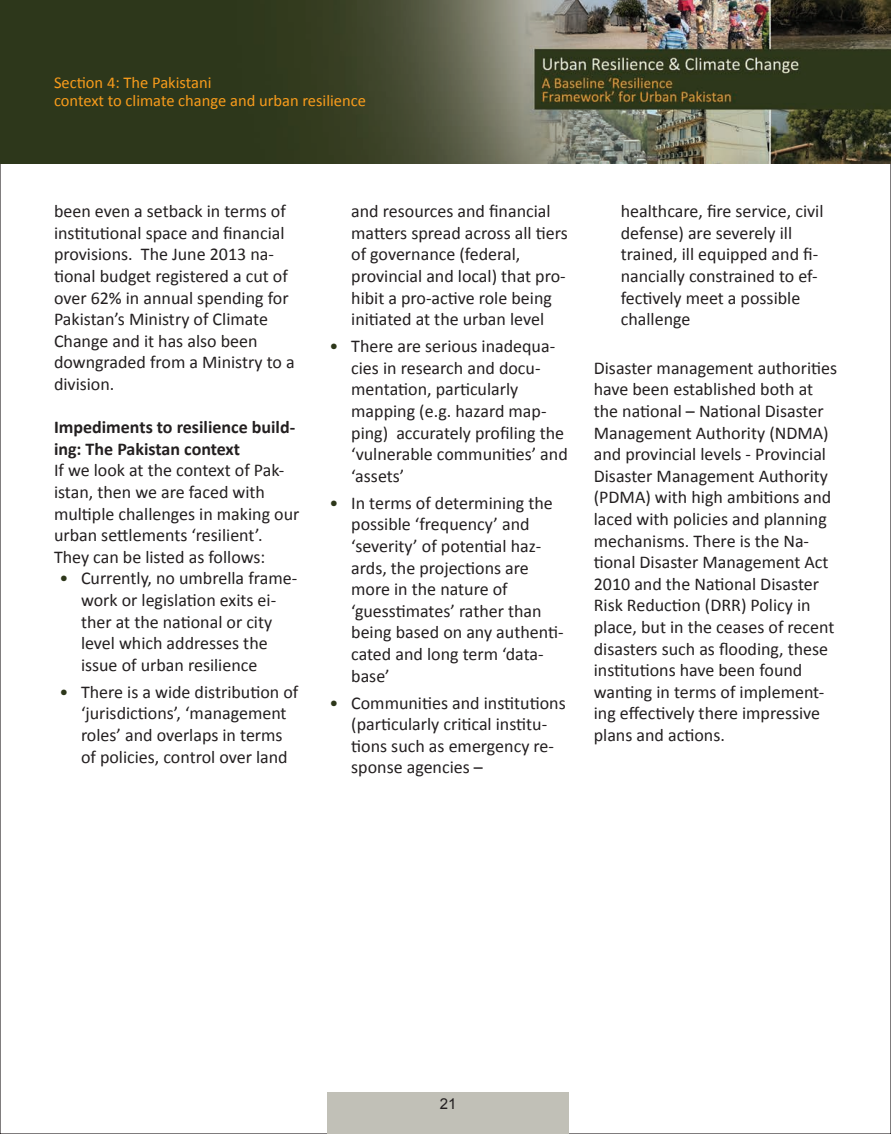
<style>
.page{position:relative;width:891px;height:1134px;background:#fff}
.page>*{position:absolute;margin:0;border:0;box-sizing:border-box;transform-origin:0 0}
.t1{font:18px/21.6px "Calibri";color:#231f20}
.t2{font:700 18px/21.6px "Calibri";color:#231f20}
.t3{font:16.5px/18px "Calibri";color:#f89c1c}
.t4{font:15px "Arial";color:#231f20}
.s1{color:#2d371a}
</style>
<div class="page">
<img style="left:0;top:0;width:891px;height:163px">
<div style="left:327px;top:1092px;width:242px;height:42px;background:#c1c0b7"></div>
<p class="t3" style="left:54px;top:75px;width:314px">Section 4: The Pakistani<br>context to climate change and urban resilience</p>
<p class="t1" style="left:54px;top:202px;width:242px">been even a setback in terms of institutional space and financial provisions. The June 2013 na&shy;tional budget registered a cut of over 62% in annual spending for<br>Pakistan’s Ministry of Climate<br>Change and it has also been downgraded from a Ministry to a division.</p>
<p class="t2" style="left:54px;top:418px;width:243px">Impediments to resilience build&shy;ing: the Pakistan context</p>
<p class="t1" style="left:54px;top:461px;width:247px">If we look at the context of Pak&shy;istan, then we are faced with multiple challenges in making our urban settlements ‘resilient’.<br>They can be listed as follows:</p>
<p class="t1" style="left:81px;top:569px;width:218px;text-indent:-22px"><span class="s1">•</span> Currently, no umbrella frame&shy;work or legislation exits ei&shy;ther at the national or city level which addresses the issue of urban resilience</p>
<p class="t1" style="left:81px;top:682px;width:219px;text-indent:-22px"><span class="s1">•</span> There is a wide distribution of ‘jurisdictions’, ‘management roles’ and overlaps in terms of policies, control over land</p>
<p class="t1" style="left:351px;top:202px;width:218px">and resources and financial matters spread across all tiers of governance (federal, provincial and local) that pro&shy;hibit a pro-active role being initiated at the urban level</p>
<p class="t1" style="left:351px;top:337px;width:218px;text-indent:-22px"><span class="s1">•</span> There are serious inadequa&shy;cies in research and docu&shy;mentation, particularly mapping (e.g. hazard map&shy;ping) accurately profiling the ‘vulnerable communities’ and ‘assets’</p>
<p class="t1" style="left:351px;top:493px;width:214px;text-indent:-22px"><span class="s1">•</span> In terms of determining the possible ‘frequency’ and ‘severity’ of potential haz&shy;ards, the projections are more in the nature of ‘guesstimates’ rather than being based on any authenti&shy;cated and long term ‘data&shy;base’</p>
<p class="t1" style="left:351px;top:693px;width:216px;text-indent:-22px"><span class="s1">•</span> Communities and institutions (particularly critical institu&shy;tions such as emergency re&shy;sponse agencies –</p>
<p class="t1" style="left:621px;top:202px;width:204px">healthcare, fire service, civil defense) are severely ill trained, ill equipped and fi&shy;nancially constrained to ef&shy;fectively meet a possible challenge</p>
<p class="t1" style="left:594px;top:358px;width:245px">Disaster management authorities have been established both at the national – National Disaster<br>Management Authority (NDMA) and provincial levels - Provincial<br>Disaster Management Authority (PDMA) with high ambitions and laced with policies and planning mechanisms. There is the Na&shy;tional Disaster Management Act<br>2010 and the National Disaster<br>Risk Reduction (DRR) Policy in place, but in the ceases of recent disasters such as flooding, these institutions have been found wanting in terms of implement&shy;ing effectively there impressive plans and actions.</p>
<p class="t4" style="left:440px;top:1095px;width:18px">21</p>
</div>
